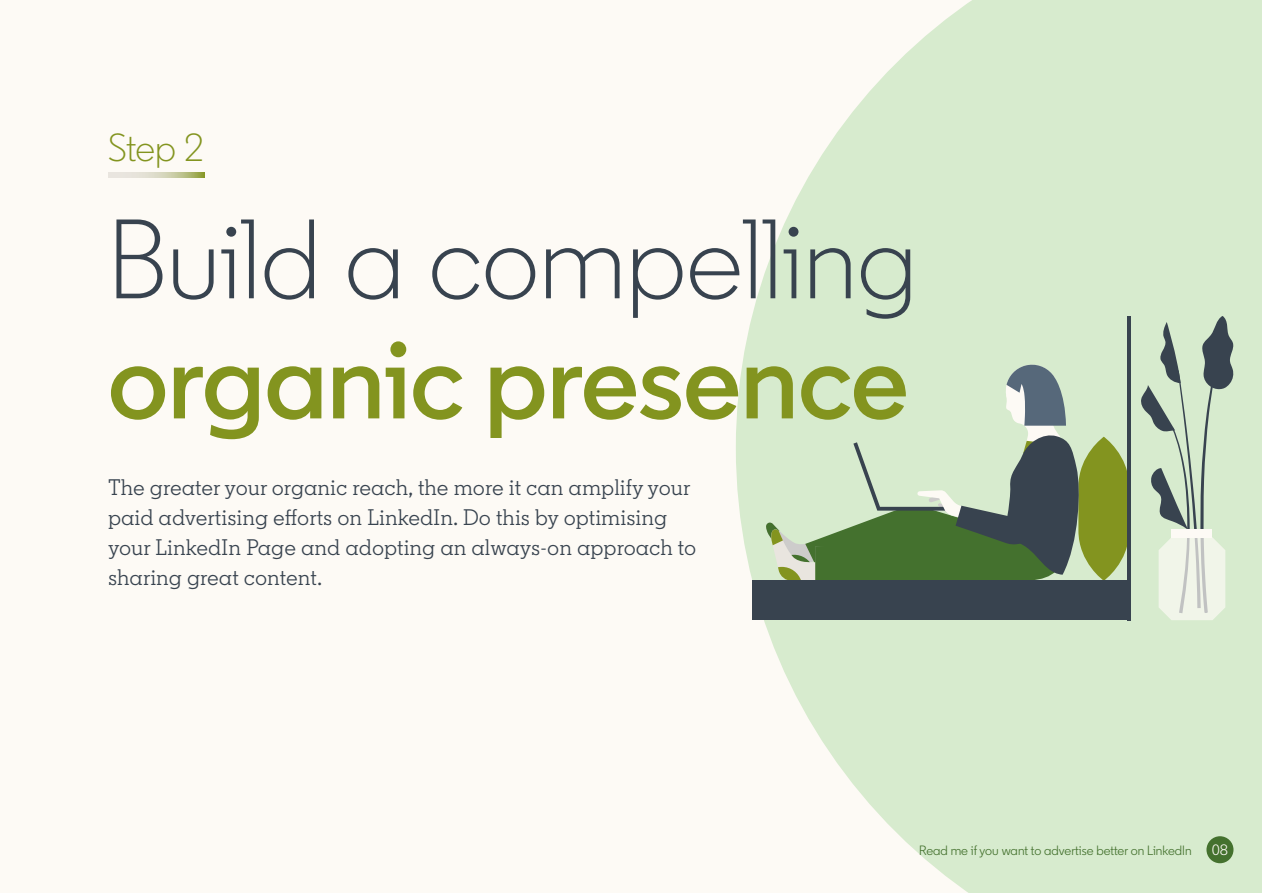
<style>
.page{position:relative;width:1262px;height:893px;background:#fff}
.page>*{position:absolute;margin:0;border:0;box-sizing:border-box;transform-origin:0 0}
.t1{font:300 112.5px "Community";color:#38434f}
.t2{font:600 112.5px "Community";color:#83941f}
.t3{font:300 39px "Community";color:#83941f}
.t4{font:22.5px/30px "Community Slab";color:#38434f}
.t5{font:15px "Community";color:#fdfaf5}
.t6{font:13.5px "Community";letter-spacing:.005em;color:#44712e}
</style>
<div class="page">
<div style="left:0;top:0;width:1262px;height:892px;background:#fdfaf5"></div>
<svg style="left:736px;top:0;width:525px;height:892px;fill:#d7ebce"></svg>
<div style="left:1206px;top:836px;width:27px;height:27px;background:#44712e;border-radius:50%"></div>
<svg style="left:108px;top:172px;width:96px;height:6px"></svg>
<hr style="left:1127px;top:316px;width:4px;height:304px;background:#38434f">
<div style="left:752px;top:580px;width:377px;height:40px;background:#38434f"></div>
<svg style="left:1140px;top:316px;width:94px;height:304px"></svg>
<svg style="left:766px;top:363px;width:361px;height:217px;background:#a3b998"></svg>
<h2 class="t3" style="left:108px;top:124px;width:97px">Step 2</h2>
<h1 class="t1" style="left:108px;top:191px;width:810px">Build a compelling</h1>
<h1 class="t2" style="left:108px;top:309px;width:802px">organic presence</h1>
<p class="t4" style="left:108px;top:472px;width:590px">The greater your organic reach, the more it can amplify your paid advertising efforts on LinkedIn. Do this by optimising your LinkedIn Page and adopting an always-on approach to sharing great content.</p>
<p class="t6" style="left:919px;top:841px;width:274px">Read me if you want to advertise better on LinkedIn</p>
<p class="t5" style="left:1211px;top:840px;width:18px">08</p>
</div>
